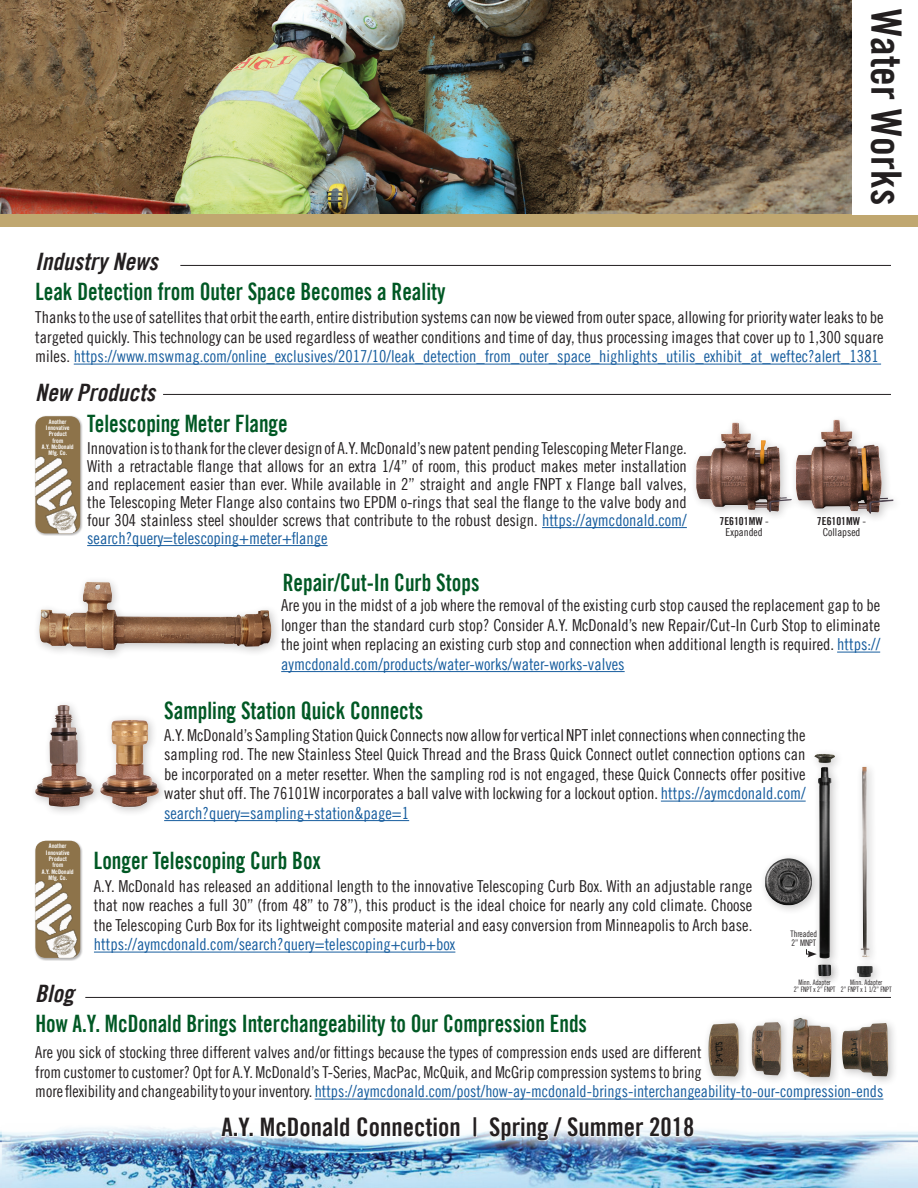
<style>
.page{position:relative;width:918px;height:1188px;background:#fff}
.page>*{position:absolute;margin:0;border:0;box-sizing:border-box;transform-origin:0 0}
.t1{font:42px "Trade Gothic LT Bold Cond Twenty";color:#231f20}
.t2{font:25.5px "Trade Gothic LT Bold Cond Twenty";color:#231f20}
.t3{font:24px "Trade Gothic LT Bold Cond Twenty";color:#005824;scale:.9 1}
.t4{font:24px "Trade Gothic LT Bold Cond Twenty Obl";color:#231f20}
.t5{font:16.5px/19.5px "Trade Gothic LT Cond Eighteen";color:#231f20;text-align:justify}
.t6{font:16.5px "Trade Gothic LT Cond Eighteen";color:#175d9e}
.t7{font:10.95px "Trade Gothic LT Bold Cond Twenty";color:#231f20}
.t8{font:10.95px "Trade Gothic LT Cond Eighteen";color:#231f20}
.t9{font:9px/9px "Trade Gothic LT Cond Eighteen";color:#231f20;scale:.92 1}
.t10{font:7.5px/7.5px "Trade Gothic LT Cond Eighteen";color:#231f20;text-align:center;scale:.88 1}
.t11{font:6.3px/6.3px "Trade Gothic LT Bold Cond Twenty";color:#fff;text-align:center}
.s1{color:#175d9e}
.s2{font-family:"Trade Gothic LT Cond Eighteen"}
</style>
<div class="page">
<img style="left:0;top:0;width:1px;height:214px">
<img style="left:1px;top:0;width:851px;height:214px">
<img style="left:0;top:1127px;width:918px;height:61px">
<hr style="left:74px;top:364px;width:807px;height:1px;background:#175d9e">
<hr style="left:542px;top:527px;width:145px;height:1px;background:#175d9e">
<hr style="left:87px;top:545px;width:241px;height:1px;background:#175d9e">
<hr style="left:837px;top:652px;width:43px;height:1px;background:#175d9e">
<hr style="left:281px;top:671px;width:344px;height:1px;background:#175d9e">
<hr style="left:661px;top:801px;width:145px;height:1px;background:#175d9e">
<hr style="left:164px;top:820px;width:245px;height:1px;background:#175d9e">
<hr style="left:94px;top:952px;width:361px;height:1px;background:#175d9e">
<hr style="left:315px;top:1099px;width:568px;height:1px;background:#175d9e">
<svg style="left:220px;top:1127px;width:34px;height:10px"></svg>
<svg style="left:260px;top:1127px;width:201px;height:16px"></svg>
<svg style="left:488px;top:1127px;width:207px;height:15px"></svg>
<div style="left:0;top:214px;width:918px;height:13px;background:#c0a770"></div>
<hr style="left:163px;top:394px;width:728px;height:1px;background:#231f20">
<hr style="left:180px;top:265px;width:711px;height:1px;background:#231f20">
<hr style="left:85px;top:997px;width:806px;height:1px;background:#231f20">
<div style="left:34px;top:415px;width:50px;height:121px;background:#231f20;opacity:.35"></div>
<svg style="left:35px;top:416px;width:45px;height:23px"></svg>
<img style="left:35px;top:439px;width:45px;height:94px">
<div style="left:34px;top:840px;width:50px;height:121px;background:#231f20;opacity:.35"></div>
<svg style="left:35px;top:841px;width:45px;height:22px"></svg>
<img style="left:35px;top:863px;width:45px;height:95px">
<img style="left:801px;top:420px;width:93px;height:94px">
<div style="left:690px;top:417px;width:111px;height:105px;background:#231f20;opacity:.25"></div>
<img style="left:696px;top:423px;width:96px;height:89px">
<img style="left:814px;top:754px;width:21px;height:8px">
<div style="left:759px;top:853px;width:63px;height:63px;background:#231f20;opacity:.25"></div>
<img style="left:765px;top:858px;width:47px;height:47px">
<div style="left:813px;top:762px;width:29px;height:207px;background:#231f20;opacity:.25"></div>
<img style="left:818px;top:767px;width:14px;height:192px">
<div style="left:813px;top:959px;width:28px;height:27px;background:#231f20;opacity:.25"></div>
<svg style="left:819px;top:965px;width:12px;height:11px"></svg>
<div style="left:852px;top:960px;width:30px;height:27px;background:#231f20;opacity:.25"></div>
<img style="left:857px;top:967px;width:16px;height:10px">
<div style="left:856px;top:761px;width:24px;height:206px;background:#fbfbfb"></div>
<img style="left:861px;top:767px;width:10px;height:191px">
<svg style="left:806px;top:949px;width:11px;height:8px"></svg>
<div style="left:95px;top:713px;width:74px;height:105px;background:#231f20;opacity:.25"></div>
<img style="left:103px;top:720px;width:56px;height:87px">
<div style="left:30px;top:699px;width:73px;height:118px;background:#231f20;opacity:.25"></div>
<img style="left:35px;top:705px;width:59px;height:102px">
<div style="left:33px;top:576px;width:248px;height:84px;background:#231f20;opacity:.25"></div>
<img style="left:39px;top:585px;width:233px;height:65px">
<div style="left:786px;top:1012px;width:55px;height:75px;background:#231f20;opacity:.25"></div>
<img style="left:792px;top:1018px;width:39px;height:59px">
<div style="left:746px;top:1017px;width:46px;height:68px;background:#231f20;opacity:.25"></div>
<img style="left:752px;top:1022px;width:29px;height:53px">
<div style="left:702px;top:1018px;width:47px;height:68px;background:#231f20;opacity:.25"></div>
<img style="left:708px;top:1023px;width:31px;height:54px">
<div style="left:836px;top:1017px;width:62px;height:70px;background:#231f20;opacity:.25"></div>
<img style="left:842px;top:1023px;width:46px;height:53px">
<h3 class="t4" style="left:35px;top:247px;width:124px">Industry News</h3>
<h3 class="t3" style="left:35px;top:277px;width:457px">Leak Detection from Outer Space Becomes a Reality</h3>
<h1 class="t1" style="left:912px;top:9px;width:197px;rotate:90deg">Water Works</h1>
<p class="t5" style="left:35px;top:308px;width:850px">Thanks to the use of satellites that orbit the earth, entire distribution systems can now be viewed from outer space, allowing for priority water leaks to be targeted quickly. This technology can be used regardless of weather conditions and time of day, thus processing images that cover up to 1,300 square miles. <span class="s1">https://www.mswmag.com/online_exclusives/2017/10/leak_detection_from_outer_space_highlights_utilis_exhibit_at_weftec?alert_1381</span></p>
<h3 class="t4" style="left:35px;top:377px;width:121px">New Products</h3>
<p class="t11" style="left:42px;top:418px;width:33px">Another<br>Innovative<br>Product<br>from<br>A.Y. McDonald<br>Mfg. Co.</p>
<h3 class="t3" style="left:87px;top:409px;width:224px">Telescoping Meter Flange</h3>
<p class="t5" style="left:87px;top:439px;width:601px;line-height:18px">Innovation is to thank for the clever design of A.Y. McDonald’s new patent pending Telescoping Meter Flange.<br>With a retractable flange that allows for an extra 1/4” of room, this product makes meter installation and replacement easier than ever. While available in 2” straight and angle FNPT x Flange ball valves, the Telescoping Meter Flange also contains two EPDM o-rings that seal the flange to the valve body and four 304 stainless steel shoulder screws that contribute to the robust design. <span class="s1">https://aymcdonald.com/ search?query=telescoping+meter+flange</span></p>
<h3 class="t3" style="left:283px;top:568px;width:220px">Repair/Cut-In Curb Stops</h3>
<p class="t7" style="left:719px;top:514px;width:51px">7E6101MW <span class="s2">-</span></p>
<p class="t8" style="left:726px;top:526px;width:39px">Expanded</p>
<p class="t7" style="left:817px;top:515px;width:51px">7E6101MW <span class="s2">-</span></p>
<p class="t8" style="left:823px;top:526px;width:39px">Collapsed</p>
<p class="t5" style="left:281px;top:596px;width:601px">Are you in the midst of a job where the removal of the existing curb stop caused the replacement gap to be longer than the standard curb stop? Consider A.Y. McDonald’s new Repair/Cut-In Curb Stop to eliminate the joint when replacing an existing curb stop and connection when additional length is required. <span class="s1">https:// aymcdonald.com/products/water-works/water-works-valves</span></p>
<h3 class="t3" style="left:164px;top:695px;width:289px">Sampling Station Quick Connects</h3>
<p class="t11" style="left:42px;top:843px;width:33px">Another<br>Innovative<br>Product<br>from<br>A.Y. McDonald<br>Mfg. Co.</p>
<h3 class="t4" style="left:35px;top:979px;width:40px">Blog</h3>
<p class="t5" style="left:164px;top:725px;width:643px">A.Y. McDonald’s Sampling Station Quick Connects now allow for vertical NPT inlet connections when connecting the sampling rod. The new Stainless Steel Quick Thread and the Brass Quick Connect outlet connection options can be incorporated on a meter resetter. When the sampling rod is not engaged, these Quick Connects offer positive water shut off. The 76101W incorporates a ball valve with lockwing for a lockout option. <span class="s1">https://aymcdonald.com/ search?query=sampling+station&amp;page=1</span></p>
<h3 class="t3" style="left:94px;top:845px;width:254px">Longer Telescoping Curb Box</h3>
<p class="t5" style="left:94px;top:876px;width:660px">A.Y. McDonald has released an additional length to the innovative Telescoping Curb Box. With an adjustable range that now reaches a full 30” (from 48” to 78”), this product is the ideal choice for nearly any cold climate. Choose the Telescoping Curb Box for its lightweight composite material and easy conversion from Minneapolis to Arch base.</p>
<p class="t6" style="left:94px;top:935px;width:363px">https://aymcdonald.com/search?query=telescoping+curb+box</p>
<p class="t9" style="left:790px;top:930px;width:30px">Threaded<br>2” MNPT</p>
<p class="t10" style="left:794px;top:978px;width:49px">Minn. Adapter<br>2” FNPT x 2” FNPT</p>
<p class="t10" style="left:841px;top:978px;width:59px">Minn. Adapter<br>2” FNPT x 1 1/2” FNPT</p>
<h3 class="t3" style="left:35px;top:1009px;width:614px">How A.Y. McDonald Brings Interchangeability to Our Compression Ends</h3>
<p class="t5" style="left:35px;top:1043px;width:850px;text-align:left">Are you sick of stocking three different valves and/or fittings because the types of compression ends used are different<br>from customer to customer? Opt for A.Y. McDonald’s T-Series, MacPac, McQuik, and McGrip compression systems to bring<br>more flexibility and changeability to your inventory. <span class="s1">https://aymcdonald.com/post/how-ay-mcdonald-brings-interchangeability-to-our-compression-ends</span></p>
<h2 class="t2" style="left:222px;top:1111px;width:474px">A.Y. McDonald Connection | Spring / Summer 2018</h2>
</div>
